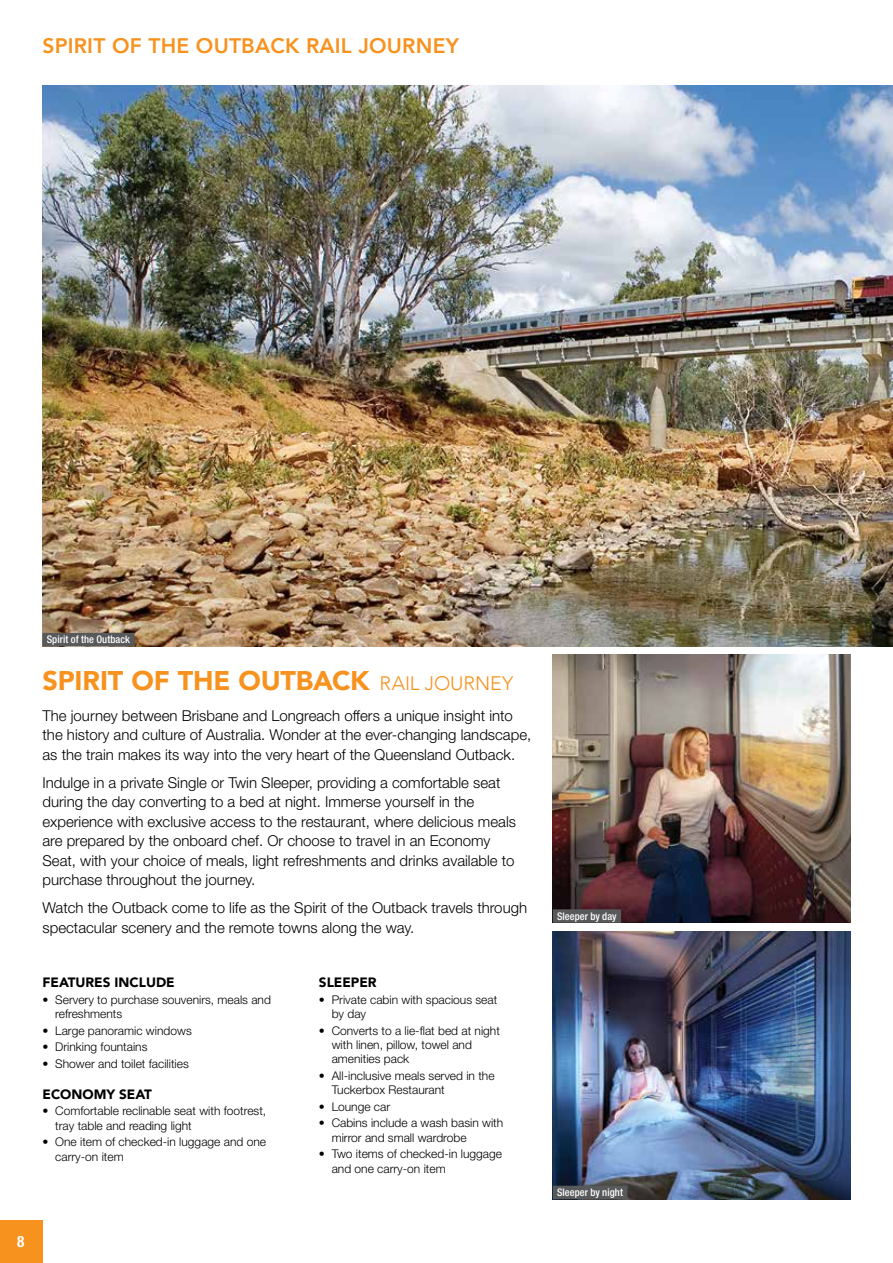
<style>
.page{position:relative;width:893px;height:1263px;background:#fff}
.page>*{position:absolute;margin:0;border:0;box-sizing:border-box;transform-origin:0 0}
.t1{font:900 27px "Avenir";letter-spacing:-.005em;color:#f7921e}
.t2{font:800 21px "Avenir";letter-spacing:.01em;color:#f7921e}
.t3{font:700 condensed 15.75px "Helvetica Neue LT Std";color:#fff;scale:.95 1}
.t4{font:300 15px/19.5px "Helvetica Neue LT Std";color:#000}
.t5{font:900 13.5px "Avenir";color:#000}
.t6{font:300 12px/14.4px "Helvetica Neue LT Std";color:#000}
.t7{font:500 condensed 10.5px "Helvetica Neue LT Std";letter-spacing:.005em;color:#fff}
.s1{font-weight:300;font-size:19.5px}
</style>
<div class="page">
<img style="left:43px;top:85px;width:850px;height:561px">
<div style="left:43px;top:633px;width:92px;height:13px;background:#58595b"></div>
<img style="left:553px;top:931px;width:297px;height:268px">
<img style="left:553px;top:655px;width:297px;height:268px">
<div style="left:553px;top:909px;width:68px;height:14px;background:#58595b"></div>
<div style="left:553px;top:1186px;width:74px;height:13px;background:#58595b"></div>
<div style="left:0;top:1220px;width:43px;height:43px;background:#f7921e"></div>
<h2 class="t2" style="left:43px;top:29px;width:418px">SPIRIT OF THE OUTBACK RAIL JOURNEY</h2>
<p class="t7" style="left:47px;top:633px;width:85px">Spirit of the Outback</p>
<h1 class="t1" style="left:43px;top:657px;width:472px">SPIRIT OF THE OUTBACK <span class="s1">RAIL JOURNEY</span></h1>
<p class="t4" style="left:43px;top:705px;width:490px">The journey between Brisbane and Longreach offers a unique insight into the history and culture of Australia. Wonder at the ever-changing landscape, as the train makes its way into the very heart of the Queensland Outback.</p>
<p class="t4" style="left:43px;top:772px;width:475px">Indulge in a private Single or Twin Sleeper, providing a comfortable seat during the day converting to a bed at night. Immerse yourself in the experience with exclusive access to the restaurant, where delicious meals are prepared by the onboard chef. Or choose to travel in an Economy Seat, with your choice of meals, light refreshments and drinks available to purchase throughout the journey.</p>
<p class="t4" style="left:43px;top:898px;width:486px">Watch the Outback come to life as the Spirit of the Outback travels through spectacular scenery and the remote towns along the way.</p>
<p class="t5" style="left:43px;top:971px;width:134px">FEATURES INCLUDE</p>
<p class="t6" style="left:55px;top:992px;width:217px;text-indent:-13px">• Servery to purchase souvenirs, meals and refreshments</p>
<p class="t6" style="left:43px;top:1023px;width:151px">• Large panoramic windows</p>
<p class="t6" style="left:43px;top:1039px;width:106px">• Drinking fountains</p>
<p class="t6" style="left:43px;top:1056px;width:148px">• Shower and toilet facilities</p>
<p class="t5" style="left:43px;top:1082px;width:111px">ECONOMY SEAT</p>
<p class="t6" style="left:55px;top:1103px;width:212px;text-indent:-13px">• Comfortable reclinable seat with footrest, tray table and reading light</p>
<p class="t6" style="left:55px;top:1134px;width:212px;text-indent:-13px">• One item of checked-in luggage and one carry-on item</p>
<p class="t5" style="left:319px;top:971px;width:59px">SLEEPER</p>
<p class="t6" style="left:332px;top:992px;width:167px;text-indent:-13px">• Private cabin with spacious seat by day</p>
<p class="t6" style="left:332px;top:1023px;width:170px;text-indent:-13px">• Converts to a lie-flat bed at night with linen, pillow, towel and amenities pack</p>
<p class="t6" style="left:332px;top:1068px;width:164px;text-indent:-13px">• All-inclusive meals served in the<br>Tuckerbox Restaurant</p>
<p class="t6" style="left:319px;top:1099px;width:73px">• Lounge car</p>
<p class="t6" style="left:332px;top:1116px;width:173px;text-indent:-13px">• Cabins include a wash basin with mirror and small wardrobe</p>
<p class="t6" style="left:332px;top:1146px;width:172px;text-indent:-13px">• Two items of checked-in luggage and one carry-on item</p>
<p class="t3" style="left:17px;top:1232px;width:9px">8</p>
<p class="t7" style="left:557px;top:910px;width:61px">Sleeper by day</p>
<p class="t7" style="left:557px;top:1186px;width:67px">Sleeper by night</p>
</div>
